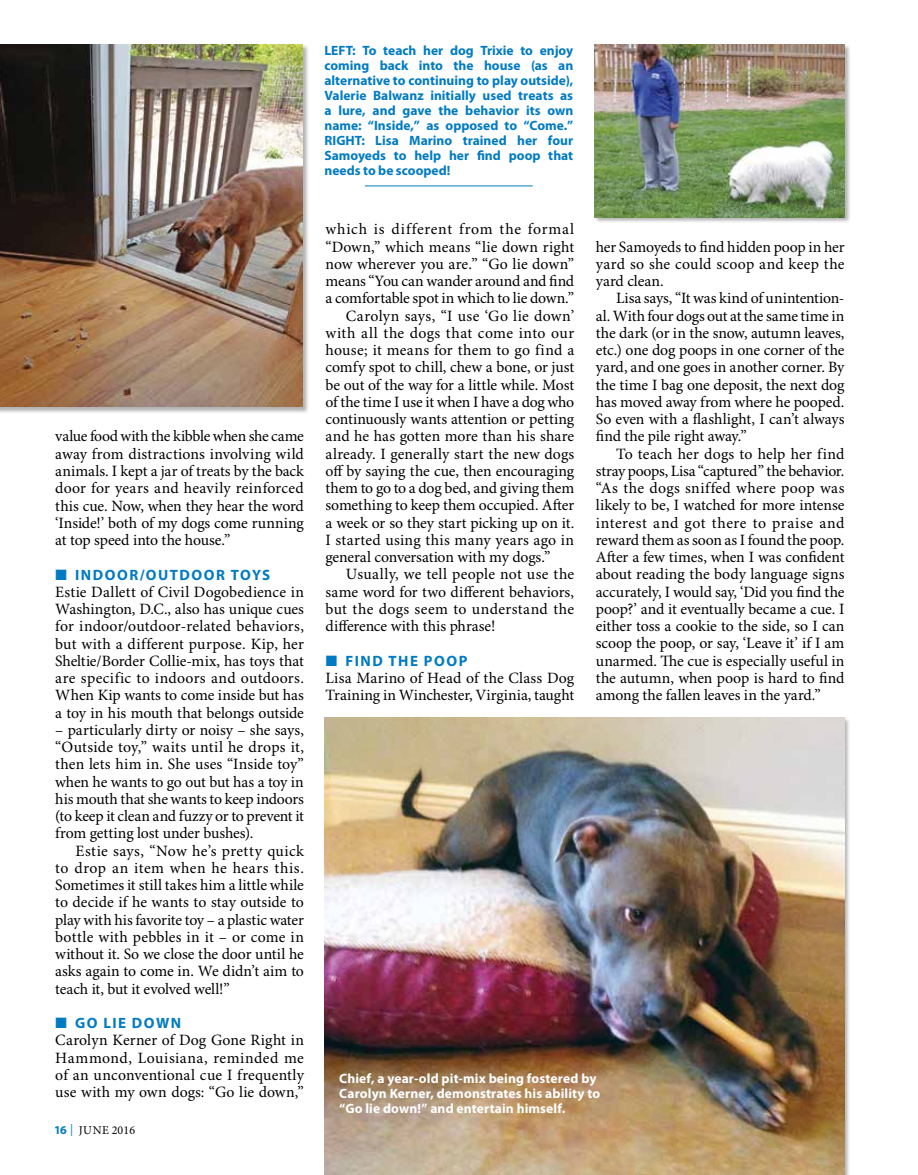
<style>
.page{position:relative;width:918px;height:1175px;background:#fff}
.page>*{position:absolute;margin:0;border:0;box-sizing:border-box;transform-origin:0 0}
.t1{font:15.75px/17.2px "Minion Pro";color:#000;text-align:justify}
.t2{font:15.75px "Minion Pro";letter-spacing:-.025em;color:#000}
.t3{font:15.75px "Minion Pro";letter-spacing:-.02em;color:#000}
.t4{font:15.75px "Minion Pro";letter-spacing:.05em;color:#000}
.t5{font:15.75px "Minion Pro";letter-spacing:.025em;color:#000}
.t6{font:15.75px "Minion Pro";letter-spacing:.03em;color:#000}
.t7{font:700 15px "Myriad Pro";letter-spacing:.105em;color:#007bc3}
.t8{font:700 13.5px/15px "Myriad Pro";color:#007bc3;text-align:justify}
.t9{font:700 13.5px/15px "Myriad Pro";letter-spacing:.01em;color:#fff}
.t10{font:12px "Minion Pro";letter-spacing:.025em;color:#000}
.s1{font-family:"Myriad Pro";font-weight:700;color:#007bc3}
.s2{color:#007bc3}
</style>
<div class="page">
<img style="left:325px;top:717px;width:519px;height:457px">
<div style="left:595px;top:44px;width:257px;height:180px;background:#000;opacity:.3"></div>
<img style="left:595px;top:45px;width:250px;height:172px">
<div style="left:0;top:44px;width:309px;height:370px;background:#000;opacity:.3"></div>
<img style="left:0;top:45px;width:303px;height:362px">
<hr style="left:365px;top:185px;width:168px;height:1px;background:#007bc3">
<p class="t1" style="left:55px;top:428px;width:250px">value food with the kibble when she came away from distractions involving wild animals. I kept a jar of treats by the back door for years and heavily reinforced this cue. Now, when they hear the word ‘Inside!’ both of my dogs come running at top speed into the house.”</p>
<p class="t7" style="left:55px;top:564px;width:30px">■ Ind</p>
<p class="t7" style="left:105px;top:564px;width:53px">oor/Outd</p>
<p class="t7" style="left:192px;top:564px;width:79px">oor toys</p>
<p class="t1" style="left:55px;top:584px;width:250px">Estie Dallett of Civil Dogobedience in Washington, D.C., also has unique cues for indoor/outdoor-related behaviors, but with a different purpose. Kip, her Sheltie/Border Collie-mix, has toys that are specific to indoors and outdoors.<br>When Kip wants to come inside but has a toy in his mouth that belongs outside</p>
<p class="t1" style="left:55px;top:722px;width:250px">– particularly dirty or noisy – she says, “Outside toy,” waits until he drops it, then lets him in. She uses “Inside toy” when he wants to go out but has a toy in his mouth that she wants to keep indoors (to keep it clean and fuzzy or to prevent it from getting lost under bushes).</p>
<p class="t1" style="left:55px;top:842px;width:250px;text-indent:20px">Estie says, “Now he’s pretty quick to drop an item when he hears this.<br>Sometimes it still takes him a little while to decide if he wants to stay outside to play with his favorite toy – a plastic water bottle with pebbles in it – or come in without it. So we close the door until he asks again to come in. We didn’t aim to teach it, but it evolved well!”</p>
<p class="t7" style="left:55px;top:1013px;width:114px">■ Go Lie Down</p>
<p class="t1" style="left:55px;top:1032px;width:250px">Carolyn Kerner of Dog Gone Right in Hammond, Louisiana, reminded me of an unconventional cue I frequently use with my own dogs: “Go lie down,”</p>
<p class="t10" style="left:54px;top:1123px;width:83px"><span class="s1">16</span> <span class="s2">|</span> june 2016</p>
<p class="t8" style="left:324px;top:42px;width:250px">LEFT: To teach her dog Trixie to enjoy coming back into the house (as an alternative to continuing to play outside), Valerie Balwanz initially used treats as a lure, and gave the behavior its own name: “Inside,” as opposed to “Come.” RIGH</p>
<p class="t8" style="left:324px;top:132px;width:250px;text-indent:30px">T: Lisa Marino trained her four Samoyeds to help her find poop that needs to be scooped!</p>
<p class="t4" style="left:326px;top:220px;width:250px">which is different from the formal</p>
<p class="t1" style="left:326px;top:239px;width:250px">“Down,” which means “lie down right</p>
<p class="t1" style="left:326px;top:256px;width:250px">now wherever you are.” “Go lie down”</p>
<p class="t2" style="left:326px;top:272px;width:250px">means “You can wander around and find</p>
<p class="t1" style="left:326px;top:290px;width:250px">a comfortable spot in which to lie down.”</p>
<p class="t6" style="left:346px;top:306px;width:230px">Carolyn says, “I use ‘Go lie down’</p>
<p class="t5" style="left:326px;top:323px;width:250px">with all the dogs that come into our</p>
<p class="t1" style="left:326px;top:342px;width:250px">house; it means for them to go find a</p>
<p class="t1" style="left:326px;top:359px;width:250px">comfy spot to chill, chew a bone, or just</p>
<p class="t1" style="left:326px;top:376px;width:250px">be out of the way for a little while. Most</p>
<p class="t3" style="left:326px;top:392px;width:250px">of the time I use it when I have a dog who</p>
<p class="t1" style="left:326px;top:411px;width:250px">continuously wants attention or petting</p>
<p class="t1" style="left:326px;top:428px;width:250px">and he has gotten more than his share</p>
<p class="t1" style="left:326px;top:445px;width:250px">already. I generally start the new dogs</p>
<p class="t1" style="left:326px;top:463px;width:250px">off by saying the cue, then encouraging</p>
<p class="t1" style="left:326px;top:480px;width:250px">them to go to a dog bed, and giving them</p>
<p class="t1" style="left:326px;top:497px;width:250px">something to keep them occupied. After</p>
<p class="t1" style="left:326px;top:514px;width:250px">a week or so they start picking up on it.</p>
<p class="t1" style="left:326px;top:532px;width:250px">I started using this many years ago in</p>
<p class="t1" style="left:326px;top:549px;width:226px">general conversation with my dogs.”</p>
<p class="t1" style="left:346px;top:566px;width:230px">Usually, we tell people not use the</p>
<p class="t1" style="left:326px;top:583px;width:250px">same word for two different behaviors,</p>
<p class="t1" style="left:326px;top:601px;width:250px">but the dogs seem to understand the</p>
<p class="t1" style="left:326px;top:618px;width:171px">difference with this phrase!</p>
<p class="t7" style="left:326px;top:651px;width:142px">■ Find the poop</p>
<p class="t1" style="left:326px;top:670px;width:250px">Lisa Marino of Head of the Class Dog<br>Training in Winchester, Virginia, taught</p>
<p class="t1" style="left:596px;top:239px;width:250px">her Samoyeds to find hidden poop in her yard so she could scoop and keep the yard clean.</p>
<p class="t1" style="left:596px;top:290px;width:250px;text-indent:20px">Lisa says, “It was kind of unintention&shy;al. With four dogs out at the same time in the dark (or in the snow, autumn leaves, etc.) one dog poops in one corner of the yard, and one goes in another corner. By the time I bag one deposit, the next dog has moved away from where he pooped.<br>So even with a flashlight, I can’t always find the pile right away.”</p>
<p class="t1" style="left:596px;top:445px;width:250px;text-indent:20px">To teach her dogs to help her find stray poops, Lisa “captured” the behavior. “As the dogs sniffed where poop was likely to be, I watched for more intense interest and got there to praise and reward them as soon as I found the poop.<br>After a few times, when I was confident about reading the body language signs accurately, I would say, ‘Did you find the poop?’ and it eventually became a cue. I either toss a cookie to the side, so I can scoop the poop, or say, ‘Leave it’ if I am unarmed. The cue is especially useful in the autumn, when poop is hard to find among the fallen leaves in the yard.”</p>
<p class="t9" style="left:339px;top:1070px;width:262px">Chief, a year-old pit-mix being fostered by<br>Carolyn Kerner, demonstrates his ability to “Go lie down!” and entertain himself.</p>
</div>
